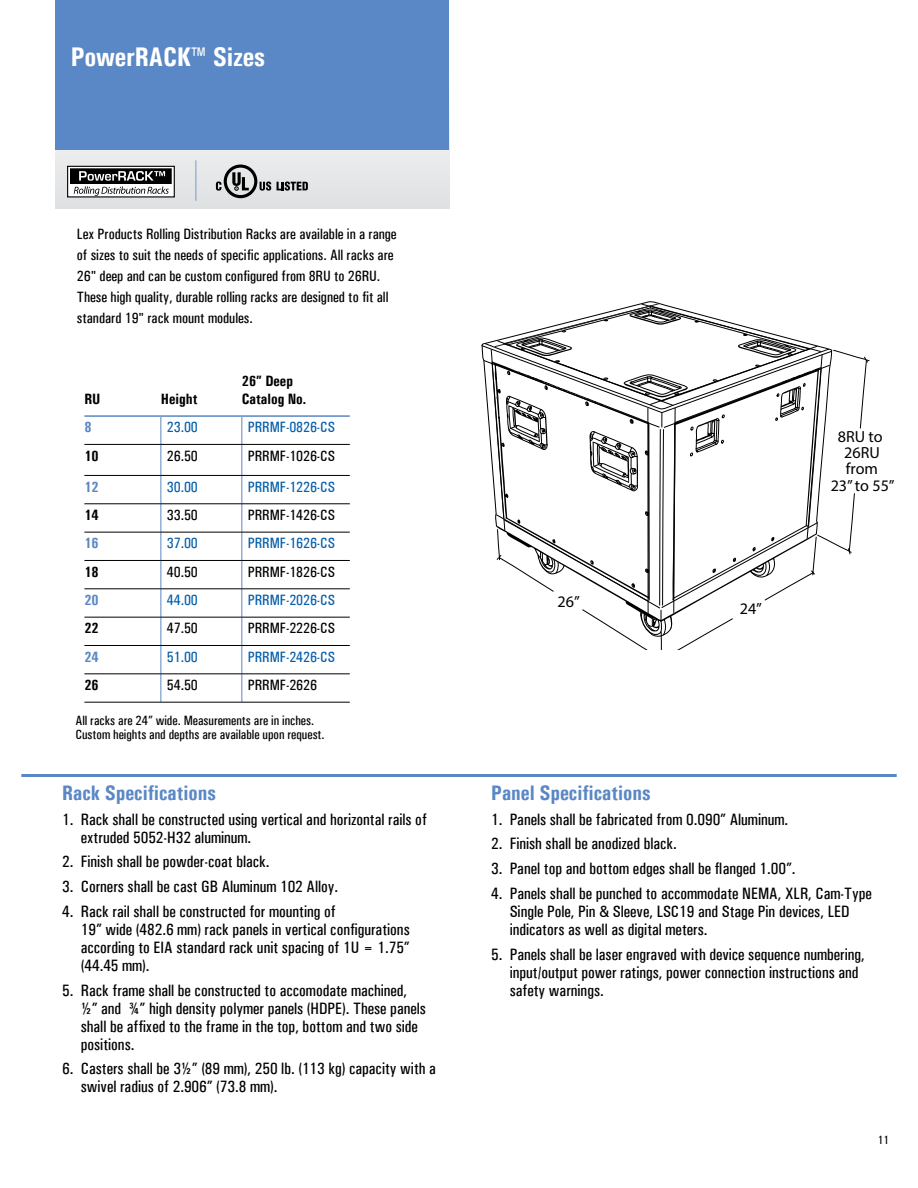
<style>
.page{position:relative;width:918px;height:1188px;background:#fff}
.page>*{position:absolute;margin:0;border:0;box-sizing:border-box;transform-origin:0 0}
.t1{font:700 condensed 27px "A11+IWOKTS+Univers";letter-spacing:-.01em;color:#fff}
.t2{font:700 condensed 21px "Univers";color:#5a87c5}
.t3{font:500 condensed 16.5px/18px "Univers";color:#000}
.t4{font:600 16.05px/16px "Myriad Pro";color:#010101;text-align:center}
.t5{font:500 condensed 15px/21px "Univers";color:#000}
.t6{font:500 condensed 15px "Univers";color:#055eaa}
.t7{font:700 condensed 15px/18px "A11+IWOKTS+Univers";color:#000}
.t8{font:700 condensed 15px "A11+IWOKTS+Univers";color:#5a87c5}
.t9{font:500 condensed 13.5px/13.5px "Univers";color:#000}
.t10{font:500 condensed 12px "Univers";color:#000}
.t11{font:700 condensed 7.95px "Helvetica Neue";letter-spacing:.04em;color:#000}
</style>
<div class="page">
<hr style="left:84px;top:415px;width:77px;height:2px;background:#5a87c5">
<hr style="left:161px;top:415px;width:81px;height:2px;background:#5a87c5">
<hr style="left:242px;top:415px;width:108px;height:2px;background:#5a87c5">
<svg style="left:161px;top:417px;width:1px;height:27px"></svg>
<svg style="left:242px;top:417px;width:1px;height:27px"></svg>
<hr style="left:161px;top:445px;width:1px;height:30px;background:#5a87c5">
<hr style="left:242px;top:445px;width:1px;height:30px;background:#5a87c5">
<svg style="left:161px;top:476px;width:1px;height:226px"></svg>
<svg style="left:242px;top:476px;width:1px;height:226px"></svg>
<hr style="left:84px;top:444px;width:77px;height:1px;background:#000">
<hr style="left:161px;top:444px;width:81px;height:1px;background:#000">
<hr style="left:242px;top:444px;width:108px;height:1px;background:#000">
<hr style="left:84px;top:475px;width:77px;height:1px;background:#000">
<hr style="left:161px;top:475px;width:81px;height:1px;background:#000">
<hr style="left:242px;top:475px;width:108px;height:1px;background:#000">
<hr style="left:84px;top:504px;width:77px;height:1px;background:#000">
<hr style="left:161px;top:504px;width:81px;height:1px;background:#000">
<hr style="left:242px;top:504px;width:108px;height:1px;background:#000">
<hr style="left:84px;top:532px;width:77px;height:1px;background:#000">
<hr style="left:161px;top:532px;width:81px;height:1px;background:#000">
<hr style="left:242px;top:532px;width:108px;height:1px;background:#000">
<hr style="left:84px;top:560px;width:77px;height:1px;background:#000">
<hr style="left:161px;top:560px;width:81px;height:1px;background:#000">
<hr style="left:242px;top:560px;width:108px;height:1px;background:#000">
<hr style="left:84px;top:589px;width:77px;height:1px;background:#000">
<hr style="left:161px;top:589px;width:81px;height:1px;background:#000">
<hr style="left:242px;top:589px;width:108px;height:1px;background:#000">
<hr style="left:84px;top:617px;width:77px;height:1px;background:#000">
<hr style="left:161px;top:617px;width:81px;height:1px;background:#000">
<hr style="left:242px;top:617px;width:108px;height:1px;background:#000">
<hr style="left:84px;top:645px;width:77px;height:1px;background:#000">
<hr style="left:161px;top:645px;width:81px;height:1px;background:#000">
<hr style="left:242px;top:645px;width:108px;height:1px;background:#000">
<hr style="left:84px;top:674px;width:77px;height:1px;background:#000">
<hr style="left:161px;top:674px;width:81px;height:1px;background:#000">
<hr style="left:242px;top:674px;width:108px;height:1px;background:#000">
<hr style="left:84px;top:702px;width:77px;height:1px;background:#000">
<hr style="left:161px;top:702px;width:81px;height:1px;background:#000">
<hr style="left:242px;top:702px;width:108px;height:1px;background:#000">
<div style="left:55px;top:0;width:394px;height:208px;background:#e6e7e8"></div>
<div style="left:55px;top:0;width:394px;height:150px;background:#5a87c5"></div>
<svg style="left:481px;top:301px;width:389px;height:349px"></svg>
<hr style="left:196px;top:160px;width:1px;height:41px;background:#5a87c5">
<svg style="left:277px;top:181px;width:31px;height:10px"></svg>
<svg style="left:216px;top:165px;width:55px;height:33px"></svg>
<svg style="left:69px;top:168px;width:104px;height:27px"></svg>
<div style="left:67px;top:166px;width:108px;height:31px;border:1px solid #000"></div>
<div style="left:71px;top:169px;width:100px;height:14px;background:#000"></div>
<svg style="left:74px;top:171px;width:95px;height:25px"></svg>
<hr style="left:21px;top:774px;width:876px;height:3px;background:#5a87c6">
<h1 class="t1" style="left:71px;top:40px;width:196px">PowerRACK™ Sizes</h1>
<p class="t5" style="left:77px;top:224px;width:321px">Lex Products Rolling Distribution Racks are available in a range of sizes to suit the needs of specific applications. All racks are 26" deep and can be custom configured from 8RU to 26RU.<br>These high quality, durable rolling racks are designed to fit all standard 19" rack mount modules.</p>
<p class="t11" style="left:75px;top:310px;width:67px">TYPE 3R Rainproof</p>
<p class="t7" style="left:84px;top:390px;width:18px">RU</p>
<p class="t7" style="left:161px;top:390px;width:38px">Height</p>
<p class="t7" style="left:242px;top:372px;width:66px">26” Deep<br>Catalog No.</p>
<p class="t8" style="left:84px;top:418px;width:9px">8</p>
<p class="t6" style="left:167px;top:419px;width:32px">23.00</p>
<p class="t6" style="left:248px;top:419px;width:89px">PRRMF-0826-CS</p>
<p class="t7" style="left:84px;top:447px;width:16px">10</p>
<p class="t5" style="left:167px;top:445px;width:32px">26.50</p>
<p class="t5" style="left:248px;top:445px;width:89px">PRRMF-1026-CS</p>
<p class="t8" style="left:84px;top:478px;width:16px">12</p>
<p class="t6" style="left:167px;top:478px;width:32px">30.00</p>
<p class="t6" style="left:248px;top:478px;width:89px">PRRMF-1226-CS</p>
<p class="t7" style="left:84px;top:506px;width:16px">14</p>
<p class="t5" style="left:167px;top:505px;width:32px">33.50</p>
<p class="t5" style="left:248px;top:505px;width:89px">PRRMF-1426-CS</p>
<p class="t8" style="left:84px;top:534px;width:16px">16</p>
<p class="t6" style="left:167px;top:535px;width:32px">37.00</p>
<p class="t6" style="left:248px;top:535px;width:89px">PRRMF-1626-CS</p>
<p class="t7" style="left:84px;top:563px;width:16px">18</p>
<p class="t5" style="left:167px;top:561px;width:32px">40.50</p>
<p class="t5" style="left:248px;top:561px;width:89px">PRRMF-1826-CS</p>
<p class="t8" style="left:84px;top:591px;width:16px">20</p>
<p class="t6" style="left:167px;top:591px;width:32px">44.00</p>
<p class="t6" style="left:248px;top:591px;width:89px">PRRMF-2026-CS</p>
<p class="t7" style="left:84px;top:619px;width:16px">22</p>
<p class="t5" style="left:167px;top:618px;width:32px">47.50</p>
<p class="t5" style="left:248px;top:618px;width:89px">PRRMF-2226-CS</p>
<p class="t8" style="left:84px;top:648px;width:16px">24</p>
<p class="t6" style="left:167px;top:648px;width:32px">51.00</p>
<p class="t6" style="left:248px;top:648px;width:89px">PRRMF-2426-CS</p>
<p class="t7" style="left:84px;top:676px;width:16px">26</p>
<p class="t5" style="left:167px;top:675px;width:32px">54.50</p>
<p class="t5" style="left:248px;top:675px;width:71px">PRRMF-2626</p>
<p class="t9" style="left:75px;top:714px;width:251px">All racks are 24” wide. Measurements are in inches.<br>Custom heights and depths are available upon request.</p>
<p class="t2" style="left:62px;top:780px;width:155px">Rack Specifications</p>
<p class="t3" style="left:81px;top:810px;width:348px;text-indent:-19px">1. Rack shall be constructed using vertical and horizontal rails of extruded 5052-H32 aluminum.</p>
<p class="t3" style="left:62px;top:853px;width:209px">2. Finish shall be powder-coat black.</p>
<p class="t3" style="left:62px;top:878px;width:277px">3. Corners shall be cast GB Aluminum 102 Alloy.</p>
<p class="t3" style="left:81px;top:902px;width:330px;text-indent:-19px">4. Rack rail shall be constructed for mounting of<br>19” wide (482.6 mm) rack panels in vertical configurations according to EIA standard rack unit spacing of 1U = 1.75” (44.45 mm).</p>
<p class="t3" style="left:81px;top:981px;width:347px;text-indent:-19px">5. Rack frame shall be constructed to accomodate machined, ½” and ¾” high density polymer panels (HDPE). These panels shall be affixed to the frame in the top, bottom and two side positions.</p>
<p class="t3" style="left:81px;top:1060px;width:357px;text-indent:-19px">6. Casters shall be 3½” (89 mm), 250 lb. (113 kg) capacity with a swivel radius of 2.906” (73.8 mm).</p>
<p class="t4" style="left:558px;top:593px;width:24px">26”</p>
<p class="t4" style="left:740px;top:600px;width:24px">24”</p>
<p class="t4" style="left:831px;top:429px;width:65px">8RU to<br>26RU from<br>23” to 55”</p>
<p class="t2" style="left:491px;top:780px;width:161px">Panel Specifications</p>
<p class="t3" style="left:491px;top:810px;width:298px">1. Panels shall be fabricated from 0.090” Aluminum.</p>
<p class="t3" style="left:491px;top:835px;width:187px">2. Finish shall be anodized black.</p>
<p class="t3" style="left:491px;top:860px;width:306px">3. Panel top and bottom edges shall be flanged 1.00”.</p>
<p class="t3" style="left:510px;top:884px;width:364px;text-indent:-19px">4. Panels shall be punched to accommodate NEMA, XLR, Cam-Type<br>Single Pole, Pin &amp; Sleeve, LSC19 and Stage Pin devices, LED indicators as well as digital meters.</p>
<p class="t3" style="left:510px;top:945px;width:357px;text-indent:-19px">5. Panels shall be laser engraved with device sequence numbering, input/output power ratings, power connection instructions and safety warnings.</p>
<p class="t10" style="left:878px;top:1133px;width:13px">11</p>
</div>
